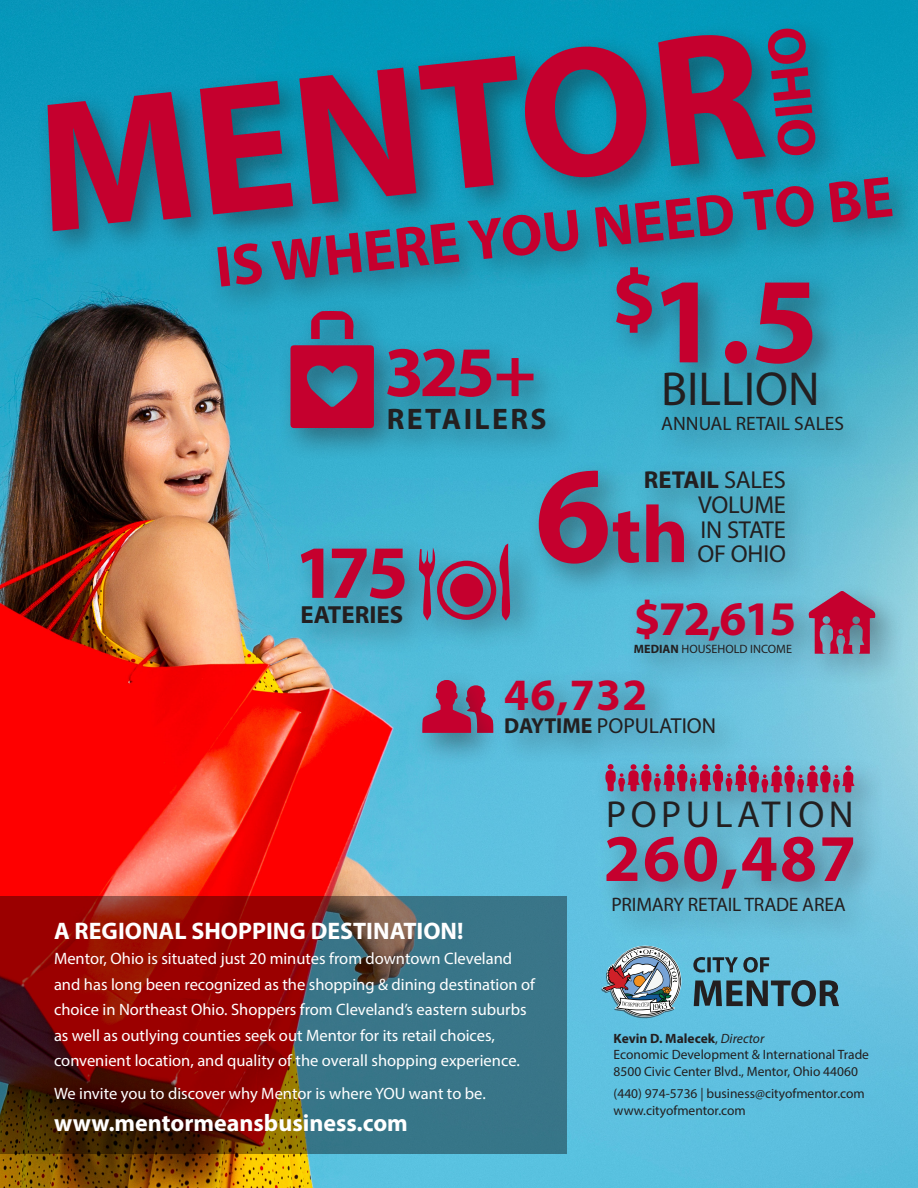
<style>
.page{position:relative;width:918px;height:1188px;background:#fff}
.page>*{position:absolute;margin:0;border:0;box-sizing:border-box;transform-origin:0 0}
.t1{font:700 81.3px "Myriad Pro";color:#c5002e}
.t2{font:700 75.75px "Myriad Pro";color:#c5002e}
.t3{font:700 71.55px "Myriad Pro";color:#c5002e}
.t4{font:700 67.05px "Myriad Pro";color:#c5002e}
.t5{font:700 48.6px "Myriad Pro";color:#c5002e}
.t6{font:47.85px "Myriad Pro";color:#231f20}
.t7{font:700 45px "Myriad Pro";color:#c5002e}
.t8{font:37.65px "Myriad Pro";letter-spacing:.12em;color:#231f20}
.t9{font:700 29.85px "Myriad Pro";letter-spacing:.08em;color:#231f20}
.t10{font:700 24.75px "Myriad Pro";color:#231f20}
.t11{font:24.6px/24.6px "Myriad Pro";letter-spacing:-.01em;color:#231f20;text-align:justify}
.t12{font:700 24px "Myriad Pro";color:#fff}
.t13{font:21.75px "Myriad Pro";color:#231f20}
.t14{font:19.5px "Myriad Pro";letter-spacing:-.01em;color:#231f20}
.t15{font:16.5px/25.5px "Myriad Pro";color:#fff}
.t16{font:13.5px/16.2px "Myriad Pro";color:#231f20}
.t17{font:12.15px "Myriad Pro";color:#231f20}
.s1{font-size:138.6px}
.s2{font-weight:700}
.s3{font-style:italic}
</style>
<div class="page">
<img style="left:0;top:0;width:918px;height:1188px">
<svg style="left:0;top:896px;width:567px;height:257px"></svg>
<div style="left:36px;top:17px;width:812px;height:246px;background:#231f20;opacity:.46"></div>
<svg style="left:767px;top:28px;width:49px;height:128px"></svg>
<svg style="left:48px;top:34px;width:718px;height:197px"></svg>
<div style="left:206px;top:166px;width:712px;height:152px;background:#231f20;opacity:.46"></div>
<svg style="left:217px;top:177px;width:676px;height:110px"></svg>
<div style="left:278px;top:299px;width:299px;height:163px;background:#231f20;opacity:.46"></div>
<svg style="left:290px;top:345px;width:84px;height:83px"></svg>
<svg style="left:311px;top:311px;width:43px;height:28px"></svg>
<div style="left:527px;top:459px;width:290px;height:138px;background:#231f20;opacity:.46"></div>
<div style="left:290px;top:535px;width:253px;height:121px;background:#231f20;opacity:.46"></div>
<svg style="left:419px;top:543px;width:91px;height:78px"></svg>
<div style="left:450px;top:574px;width:33px;height:33px;background:#c5002e;border-radius:50%"></div>
<div style="left:594px;top:753px;width:292px;height:190px;background:#231f20;opacity:.46"></div>
<svg style="left:605px;top:764px;width:250px;height:29px"></svg>
<div style="left:606px;top:256px;width:268px;height:207px;background:#231f20;opacity:.46"></div>
<svg style="left:661px;top:283px;width:151px;height:81px"></svg>
<svg style="left:616px;top:267px;width:36px;height:66px"></svg>
<div style="left:624px;top:580px;width:283px;height:107px;background:#231f20;opacity:.46"></div>
<svg style="left:808px;top:591px;width:68px;height:63px"></svg>
<svg style="left:602px;top:946px;width:79px;height:72px"></svg>
<svg style="left:694px;top:980px;width:145px;height:27px"></svg>
<svg style="left:693px;top:957px;width:76px;height:16px"></svg>
<div style="left:494px;top:668px;width:253px;height:98px;background:#231f20;opacity:.46"></div>
<div style="left:411px;top:669px;width:93px;height:97px;background:#231f20;opacity:.46"></div>
<svg style="left:422px;top:680px;width:72px;height:53px"></svg>
<p class="t3" style="left:387px;top:325px;width:151px">325+</p>
<p class="t9" style="left:387px;top:399px;width:161px">RETAILERS</p>
<p class="t6" style="left:661px;top:360px;width:160px">BILLION</p>
<p class="t14" style="left:661px;top:411px;width:184px">ANNUAL RETAIL SALES</p>
<p class="t2" style="left:300px;top:523px;width:108px">175</p>
<p class="t10" style="left:300px;top:599px;width:104px">EATERIES</p>
<p class="t1" style="left:535px;top:482px;width:156px"><span class="s1">6</span>th</p>
<p class="t11" style="left:698px;top:468px;width:90px;text-indent:-54px"><span class="s2">RETAIL</span> SALES VOLUME IN STATE OF OHIO</p>
<p class="t5" style="left:634px;top:587px;width:164px">$72,615</p>
<p class="t17" style="left:634px;top:642px;width:159px"><span class="s2">MEDIAN</span> HOUSEHOLD INCOME</p>
<p class="t7" style="left:504px;top:665px;width:145px">46,732</p>
<p class="t13" style="left:504px;top:713px;width:213px"><span class="s2">DAYTIME</span> POPULATION</p>
<p class="t8" style="left:606px;top:791px;width:249px">POPULATION</p>
<p class="t4" style="left:604px;top:815px;width:254px">260,487</p>
<p class="t14" style="left:611px;top:892px;width:236px">PRIMARY RETAIL TRADE AREA</p>
<p class="t12" style="left:54px;top:915px;width:411px">A REGIONAL SHOPPING DESTINATION!</p>
<p class="t15" style="left:54px;top:946px;width:483px">Mentor, Ohio is situated just 20 minutes from downtown Cleveland and has long been recognized as the shopping &amp; dining destination of choice in Northeast Ohio. Shoppers from Cleveland’s eastern suburbs as well as outlying counties seek out Mentor for its retail choices, convenient location, and quality of the overall shopping experience.</p>
<p class="t15" style="left:54px;top:1080px;width:433px">We invite you to discover why Mentor is where YOU want to be.</p>
<p class="t12" style="left:54px;top:1107px;width:355px">www.mentormeansbusiness.com</p>
<p class="t16" style="left:614px;top:1030px;width:257px"><span class="s2">Kevin D. Malecek</span>, <span class="s3">Director<br></span>Economic Development &amp; International Trade<br>8500 Civic Center Blvd., Mentor, Ohio 44060</p>
<p class="t16" style="left:614px;top:1086px;width:253px">(440) 974-5736 | business@cityofmentor.com www.cityofmentor.com</p>
</div>
